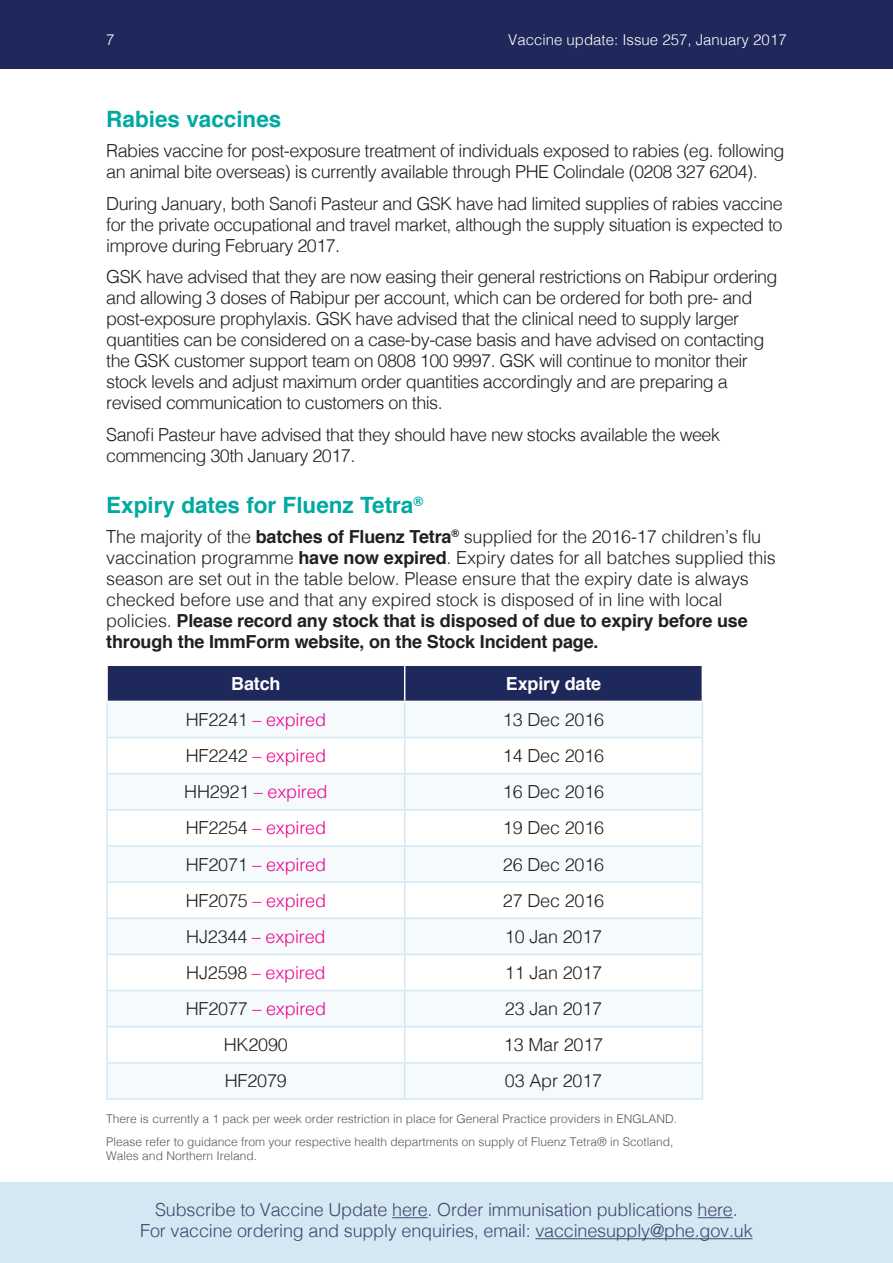
<style>
.page{position:relative;width:893px;height:1263px;background:#fff}
.page>*{position:absolute;margin:0;border:0;box-sizing:border-box;transform-origin:0 0}
.t1{font:700 22.5px "Helvetica";color:#00a9a2}
.t2{font:300 18px/21px "Helvetica";letter-spacing:-.03em;color:#231f20}
.t3{font:300 18px/21px "Helvetica";letter-spacing:-.01em;color:#231f20}
.t4{font:300 18px/21px "Helvetica";letter-spacing:-.01em;color:#44456f;text-align:center}
.t5{font:300 18px "Helvetica";letter-spacing:-.01em;color:#ed028c}
.t6{font:700 18px "Helvetica";letter-spacing:-.01em;color:#fff}
.t7{font:300 15px "Helvetica";color:#fff}
.table_caption{font:300 12px/14.4px "Helvetica";color:#57585a}
.s1{font-weight:700}
.s2{color:#231f20}
</style>
<div class="page">
<div style="left:0;top:1182px;width:893px;height:81px;background:#d4e8f3"></div>
<div style="left:0;top:0;width:893px;height:68px;background:#1f285a"></div>
<hr style="left:392px;top:1217px;width:36px;height:1px;background:#44456f">
<hr style="left:697px;top:1217px;width:36px;height:1px;background:#44456f">
<hr style="left:535px;top:1238px;width:217px;height:1px;background:#44456f">
<div style="left:108px;top:666px;width:594px;height:35px;background:#1f285a"></div>
<svg style="left:108px;top:702px;width:594px;height:396px;fill:#f5fafc"></svg>
<hr style="left:106px;top:702px;width:2px;height:35px;background:#d4e8f3">
<hr style="left:404px;top:702px;width:1px;height:35px;background:#d4e8f3">
<hr style="left:702px;top:702px;width:1px;height:35px;background:#d4e8f3">
<hr style="left:106px;top:737px;width:299px;height:1px;background:#d4e8f3">
<hr style="left:106px;top:738px;width:2px;height:35px;background:#d4e8f3">
<hr style="left:405px;top:737px;width:298px;height:1px;background:#d4e8f3">
<hr style="left:404px;top:738px;width:1px;height:35px;background:#d4e8f3">
<hr style="left:702px;top:738px;width:1px;height:35px;background:#d4e8f3">
<hr style="left:106px;top:773px;width:299px;height:1px;background:#d4e8f3">
<hr style="left:106px;top:774px;width:2px;height:35px;background:#d4e8f3">
<hr style="left:405px;top:773px;width:298px;height:1px;background:#d4e8f3">
<hr style="left:404px;top:774px;width:1px;height:35px;background:#d4e8f3">
<hr style="left:702px;top:774px;width:1px;height:35px;background:#d4e8f3">
<hr style="left:106px;top:809px;width:299px;height:1px;background:#d4e8f3">
<hr style="left:106px;top:810px;width:2px;height:35px;background:#d4e8f3">
<hr style="left:405px;top:809px;width:298px;height:1px;background:#d4e8f3">
<hr style="left:404px;top:810px;width:1px;height:35px;background:#d4e8f3">
<hr style="left:702px;top:810px;width:1px;height:35px;background:#d4e8f3">
<hr style="left:106px;top:845px;width:299px;height:2px;background:#d4e8f3">
<hr style="left:106px;top:847px;width:2px;height:34px;background:#d4e8f3">
<hr style="left:405px;top:845px;width:298px;height:2px;background:#d4e8f3">
<hr style="left:404px;top:847px;width:1px;height:34px;background:#d4e8f3">
<hr style="left:702px;top:847px;width:1px;height:34px;background:#d4e8f3">
<hr style="left:106px;top:881px;width:299px;height:2px;background:#d4e8f3">
<hr style="left:106px;top:883px;width:2px;height:34px;background:#d4e8f3">
<hr style="left:405px;top:881px;width:298px;height:2px;background:#d4e8f3">
<hr style="left:404px;top:883px;width:1px;height:34px;background:#d4e8f3">
<hr style="left:702px;top:883px;width:1px;height:34px;background:#d4e8f3">
<hr style="left:106px;top:917px;width:299px;height:2px;background:#d4e8f3">
<hr style="left:106px;top:919px;width:2px;height:35px;background:#d4e8f3">
<hr style="left:405px;top:917px;width:298px;height:2px;background:#d4e8f3">
<hr style="left:404px;top:919px;width:1px;height:35px;background:#d4e8f3">
<hr style="left:702px;top:919px;width:1px;height:35px;background:#d4e8f3">
<hr style="left:106px;top:954px;width:299px;height:1px;background:#d4e8f3">
<hr style="left:106px;top:955px;width:2px;height:35px;background:#d4e8f3">
<hr style="left:405px;top:954px;width:298px;height:1px;background:#d4e8f3">
<hr style="left:404px;top:955px;width:1px;height:35px;background:#d4e8f3">
<hr style="left:702px;top:955px;width:1px;height:35px;background:#d4e8f3">
<hr style="left:106px;top:990px;width:299px;height:1px;background:#d4e8f3">
<hr style="left:106px;top:991px;width:2px;height:35px;background:#d4e8f3">
<hr style="left:405px;top:990px;width:298px;height:1px;background:#d4e8f3">
<hr style="left:404px;top:991px;width:1px;height:35px;background:#d4e8f3">
<hr style="left:702px;top:991px;width:1px;height:35px;background:#d4e8f3">
<hr style="left:106px;top:1026px;width:299px;height:1px;background:#d4e8f3">
<hr style="left:106px;top:1027px;width:2px;height:35px;background:#d4e8f3">
<hr style="left:405px;top:1026px;width:298px;height:1px;background:#d4e8f3">
<hr style="left:404px;top:1027px;width:1px;height:35px;background:#d4e8f3">
<hr style="left:702px;top:1027px;width:1px;height:35px;background:#d4e8f3">
<hr style="left:106px;top:1062px;width:299px;height:1px;background:#d4e8f3">
<hr style="left:106px;top:1063px;width:2px;height:35px;background:#d4e8f3">
<hr style="left:405px;top:1062px;width:298px;height:1px;background:#d4e8f3">
<hr style="left:404px;top:1063px;width:1px;height:35px;background:#d4e8f3">
<hr style="left:702px;top:1063px;width:1px;height:35px;background:#d4e8f3">
<hr style="left:106px;top:1098px;width:299px;height:2px;background:#d4e8f3">
<hr style="left:405px;top:1098px;width:298px;height:2px;background:#d4e8f3">
<hr style="left:404px;top:666px;width:1px;height:35px;background:#fff">
<p class="t7" style="left:106px;top:27px;width:10px">7</p>
<p class="t7" style="left:508px;top:27px;width:280px">Vaccine update: Issue 257, January 2017</p>
<p class="t1" style="left:106px;top:101px;width:177px">Rabies vaccines</p>
<p class="t2" style="left:106px;top:139px;width:680px">Rabies vaccine for post-exposure treatment of individuals exposed to rabies (eg. following an animal bite overseas) is currently available through PHE Colindale (0208 327 6204).</p>
<p class="t2" style="left:106px;top:192px;width:678px;text-align:justify">During January, both Sanofi Pasteur and GSK have had limited supplies of rabies vaccine for the private occupational and travel market, although the supply situation is expected to improve during February 2017.</p>
<p class="t2" style="left:106px;top:265px;width:673px">GSK have advised that they are now easing their general restrictions on Rabipur ordering and allowing 3 doses of Rabipur per account, which can be ordered for both pre- and post-exposure prophylaxis. GSK have advised that the clinical need to supply larger quantities can be considered on a case-by-case basis and have advised on contacting the GSK customer support team on 0808 100 9997. GSK will continue to monitor their stock levels and adjust maximum order quantities accordingly and are preparing a revised communication to customers on this.</p>
<p class="t2" style="left:106px;top:423px;width:615px">Sanofi Pasteur have advised that they should have new stocks available the week commencing 30th January 2017.</p>
<p class="t1" style="left:106px;top:487px;width:318px">Expiry dates for Fluenz Tetra<sup>®</sup></p>
<p class="t3" style="left:106px;top:525px;width:671px">The majority of the <span class="s1">batches of Fluenz Tetra</span><sup>®</sup> supplied for the 2016-17 children’s flu vaccination programme <span class="s1">have now expired</span>. Expiry dates for all batches supplied this season are set out in the table below. Please ensure that the expiry date is always checked before use and that any expired stock is disposed of in line with local policies. <span class="s1">Please record any stock that is disposed of due to expiry before use through the ImmForm website, on the Stock Incident page.</span></p>
<p class="t6" style="left:231px;top:669px;width:51px">Batch</p>
<p class="t6" style="left:506px;top:669px;width:97px">Expiry date</p>
<p class="t5" style="left:186px;top:704px;width:142px"><span class="s2">HF2241</span> – expired</p>
<p class="t3" style="left:503px;top:708px;width:103px">13 Dec 2016</p>
<p class="t5" style="left:186px;top:740px;width:142px"><span class="s2">HF2242</span> – expired</p>
<p class="t3" style="left:503px;top:744px;width:103px">14 Dec 2016</p>
<p class="t5" style="left:184px;top:776px;width:145px"><span class="s2">HH2921</span> – expired</p>
<p class="t3" style="left:503px;top:780px;width:103px">16 Dec 2016</p>
<p class="t5" style="left:186px;top:813px;width:142px"><span class="s2">HF2254</span> – expired</p>
<p class="t3" style="left:503px;top:816px;width:103px">19 Dec 2016</p>
<p class="t5" style="left:186px;top:849px;width:142px"><span class="s2">HF2071</span> – expired</p>
<p class="t3" style="left:503px;top:852px;width:103px">26 Dec 2016</p>
<p class="t5" style="left:186px;top:885px;width:142px"><span class="s2">HF2075</span> – expired</p>
<p class="t3" style="left:503px;top:888px;width:103px">27 Dec 2016</p>
<p class="t5" style="left:186px;top:921px;width:141px"><span class="s2">HJ2344</span> – expired</p>
<p class="t3" style="left:505px;top:925px;width:99px">10 Jan 2017</p>
<p class="t5" style="left:186px;top:957px;width:141px"><span class="s2">HJ2598</span> – expired</p>
<p class="t3" style="left:505px;top:961px;width:99px">11 Jan 2017</p>
<p class="t5" style="left:186px;top:993px;width:142px"><span class="s2">HF2077</span> – expired</p>
<p class="t3" style="left:505px;top:997px;width:99px">23 Jan 2017</p>
<p class="t2" style="left:224px;top:1033px;width:66px">HK2090</p>
<p class="t3" style="left:504px;top:1033px;width:101px">13 Mar 2017</p>
<p class="t2" style="left:225px;top:1069px;width:64px">HF2079</p>
<p class="t3" style="left:505px;top:1069px;width:99px">03 Apr 2017</p>
<p class="table_caption" style="left:106px;top:1110px;width:572px">There is currently a 1 pack per week order restriction in place for General Practice providers in ENGLAND.</p>
<p class="table_caption" style="left:106px;top:1133px;width:569px">Please refer to guidance from your respective health departments on supply of Fluenz Tetra® in Scotland,<br>Wales and Northern Ireland.</p>
<p class="t4" style="left:140px;top:1198px;width:614px">Subscribe to Vaccine Update here. Order immunisation publications here.<br>For vaccine ordering and supply enquiries, email: vaccinesupply@phe.gov.uk</p>
</div>
